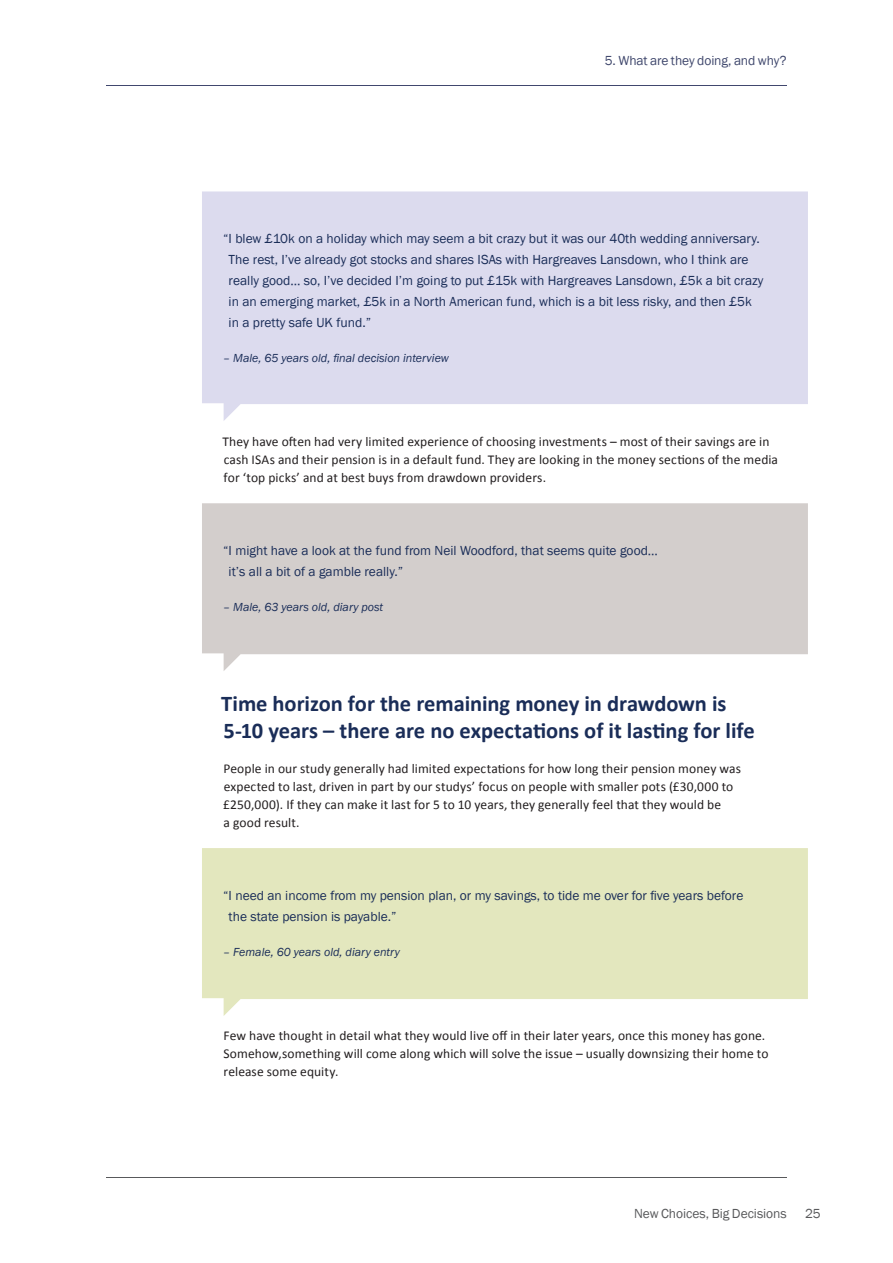
<style>
.page{position:relative;width:893px;height:1263px;background:#fff}
.page>*{position:absolute;margin:0;border:0;box-sizing:border-box;transform-origin:0 0}
.t1{font:700 22.5px/27px "Calibri";letter-spacing:-.005em;color:#1a2d58}
.t2{font:13.5px/18px "Calibri";letter-spacing:.005em;color:#231f20}
.t3{font:13.5px/21px "Franklin Gothic";color:#1a2d58}
.t4{font:13.5px "Franklin Gothic";letter-spacing:-.005em;color:#40486d}
.t5{font:13.5px "Franklin Gothic";letter-spacing:-.005em;color:#58595b}
.t6{font:italic 12px "Franklin Gothic";color:#1a2d58}
</style>
<div class="page">
<hr style="left:106px;top:1177px;width:681px;height:1px;background:#58595b">
<hr style="left:106px;top:85px;width:681px;height:1px;background:#41486e">
<svg style="left:202px;top:191px;width:606px;height:230px;fill:#dcdbee"></svg>
<svg style="left:202px;top:503px;width:606px;height:168px;fill:#d3cecc"></svg>
<svg style="left:202px;top:848px;width:606px;height:168px;fill:#e3e7be"></svg>
<p class="t4" style="left:605px;top:55px;width:183px">5. What are they doing, and why?</p>
<p class="t3" style="left:229px;top:229px;width:536px;text-indent:-5px">“ I blew £10k on a holiday which may seem a bit crazy but it was our 40th wedding anniversary.<br>The rest, I’ve already got stocks and shares ISAs with Hargreaves Lansdown, who I think are really good… so, I’ve decided I’m going to put £15k with Hargreaves Lansdown, £5k a bit crazy in an emerging market, £5k in a North American fund, which is a bit less risky, and then £5k in a pretty safe UK fund.”</p>
<p class="t6" style="left:223px;top:350px;width:227px">– Male, 65 years old, final decision interview</p>
<p class="t2" style="left:222px;top:433px;width:557px">They have often had very limited experience of choosing investments – most of their savings are in cash ISAs and their pension is in a default fund. They are looking in the money sections of the media for ‘top picks’ and at best buys from drawdown providers.</p>
<p class="t3" style="left:229px;top:540px;width:431px;text-indent:-5px">“ I might have a look at the fund from Neil Woodford, that seems quite good… it’s all a bit of a gamble really.”</p>
<p class="t6" style="left:223px;top:602px;width:162px">– Male, 63 years old, diary post</p>
<h1 class="t1" style="left:221px;top:690px;width:535px">Time horizon for the remaining money in drawdown is<br>5-10 years – there are no expectations of it lasting for life</h1>
<p class="t2" style="left:223px;top:759px;width:519px">People in our study generally had limited expectations for how long their pension money was expected to last, driven in part by our studys’ focus on people with smaller pots (£30,000 to £250,000). If they can make it last for 5 to 10 years, they generally feel that they would be<br>a good result.</p>
<p class="t3" style="left:229px;top:885px;width:516px;text-indent:-5px">“ I need an income from my pension plan, or my savings, to tide me over for five years before the state pension is payable.”</p>
<p class="t6" style="left:223px;top:947px;width:178px">– Female, 60 years old, diary entry</p>
<p class="t2" style="left:223px;top:1026px;width:547px">Few have thought in detail what they would live off in their later years, once this money has gone.<br>Somehow,something will come along which will solve the issue – usually downsizing their home to release some equity.</p>
<p class="t5" style="left:634px;top:1208px;width:154px">New Choices, Big Decisions</p>
<p class="t5" style="left:805px;top:1208px;width:17px">25</p>
</div>
